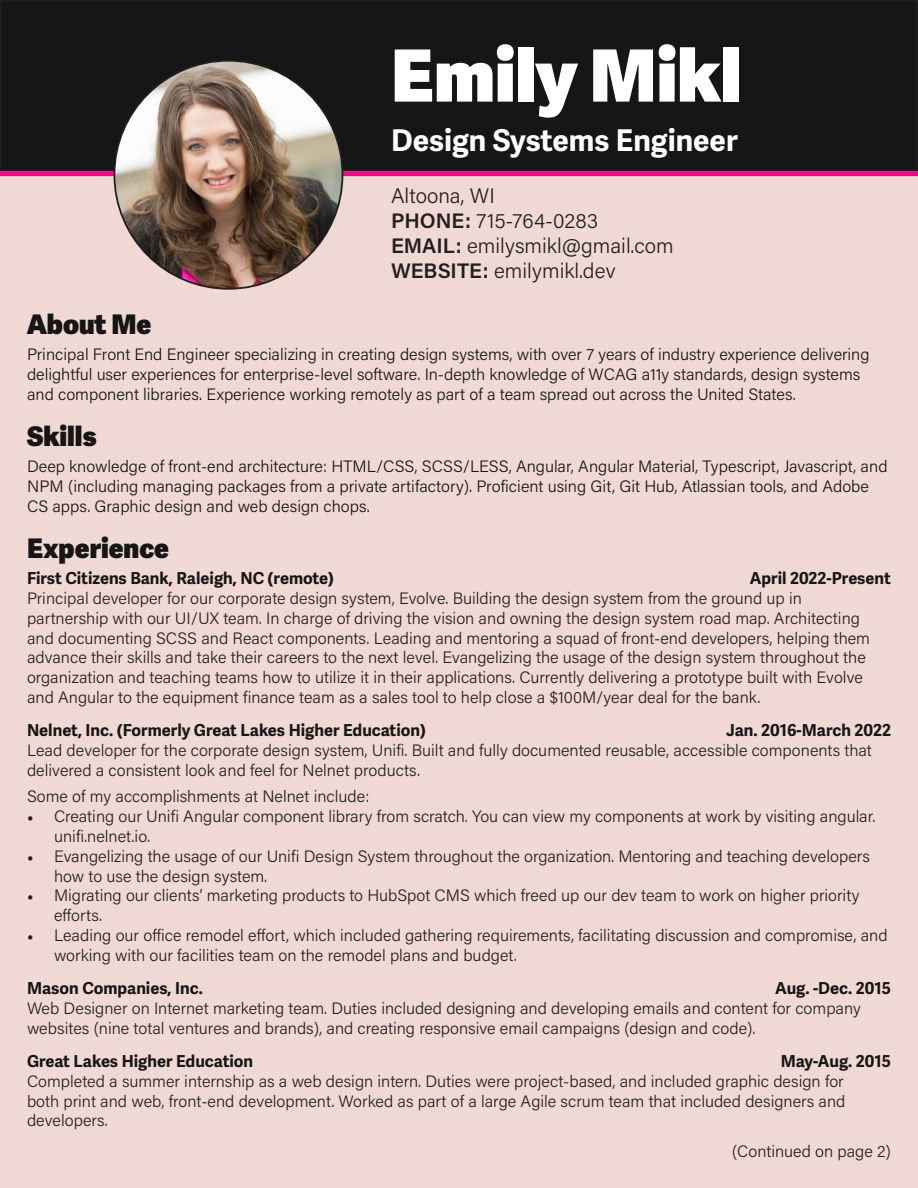
<style>
.page{position:relative;width:918px;height:1188px;background:#fff}
.page>*{position:absolute;margin:0;border:0;box-sizing:border-box;transform-origin:0 0}
.t1{font:800 72px "Adelle Sans";color:#fff}
.t2{font:700 30px "Adelle Sans";color:#fff}
.t3{font:800 27px "Adelle Sans";color:#161616}
.t4{font:300 21px "Acumin Pro";color:#231f20}
.t5{font:300 16.5px/19.8px "Acumin Pro";color:#231f20}
.t6{font:300 16.5px/19.8px "Acumin Pro";color:#161616}
.t7{font:700 16.5px "Adelle Sans";color:#161616}
.s1{font-weight:600}
.s2{font-family:"Minion Pro";font-weight:400}
</style>
<div class="page">
<div style="left:0;top:176px;width:918px;height:1012px;background:#f0d9d5"></div>
<div style="left:1px;top:1px;width:916px;height:170px;background:#161616"></div>
<div style="left:0;top:0;width:918px;height:172px;border:2px solid #231f20"></div>
<hr style="left:0;top:172px;width:918px;height:4px;background:#f4088a">
<img style="left:114px;top:61px;width:228px;height:228px;border-radius:114px">
<p class="t1" style="left:391px;top:29px;width:351px">Emily Mikl</p>
<p class="t2" style="left:391px;top:122px;width:348px">Design Systems Engineer</p>
<p class="t4" style="left:391px;top:181px;width:105px">Altoona, WI</p>
<p class="t4" style="left:391px;top:206px;width:209px"><span class="s1">PHONE:</span> 715-764-0283</p>
<p class="t4" style="left:391px;top:231px;width:284px"><span class="s1">EMAIL:</span> emilysmikl@gmail.com</p>
<p class="t4" style="left:391px;top:256px;width:226px"><span class="s1">WEBSITE:</span> emilymikl.dev</p>
<p class="t3" style="left:27px;top:307px;width:126px">About Me</p>
<p class="t6" style="left:27px;top:344px;width:844px">Principal Front End Engineer specializing in creating design systems, with over 7 years of industry experience delivering delightful user experiences for enterprise-level software. In-depth knowledge of WCAG a11y standards, design systems and component libraries. Experience working remotely as part of a team spread out across the United States.</p>
<p class="t3" style="left:27px;top:419px;width:71px">Skills</p>
<p class="t6" style="left:27px;top:456px;width:862px">Deep knowledge of front-end architecture: HTML/CSS, SCSS/LESS, Angular, Angular Material, Typescript, Javascript, and<br>NPM (including managing packages from a private artifactory). Proficient using Git, Git Hub, Atlassian tools, and Adobe<br>CS apps. Graphic design and web design chops.</p>
<p class="t3" style="left:27px;top:531px;width:144px">Experience</p>
<p class="t7" style="left:27px;top:568px;width:309px">First Citizens Bank, Raleigh, NC (remote)</p>
<p class="t7" style="left:750px;top:568px;width:143px">April 2022-Present</p>
<p class="t5" style="left:27px;top:588px;width:845px">Principal developer for our corporate design system, Evolve. Building the design system from the ground up in partnership with our UI/UX team. In charge of driving the vision and owning the design system road map. Architecting and documenting SCSS and React components. Leading and mentoring a squad of front-end developers, helping them advance their skills and take their careers to the next level. Evangelizing the usage of the design system throughout the organization and teaching teams how to utilize it in their applications. Currently delivering a prototype built with Evolve and Angular to the equipment finance team as a sales tool to help close a $100M/year deal for the bank.</p>
<p class="t7" style="left:27px;top:721px;width:401px">Nelnet, Inc. (Formerly Great Lakes Higher Education)</p>
<p class="t7" style="left:726px;top:721px;width:166px">Jan. 2016-March 2022</p>
<p class="t5" style="left:27px;top:740px;width:846px">Lead developer for the corporate design system, Unifi. Built and fully documented reusable, accessible components that delivered a consistent look and feel for Nelnet products.</p>
<p class="t5" style="left:27px;top:786px;width:344px">Some of my accomplishments at Nelnet include:</p>
<p class="t5" style="left:54px;top:806px;width:823px;text-indent:-27px"><span class="s2">•</span> Creating our Unifi Angular component library from scratch. You can view my components at work by visiting angular. unifi.nelnet.io.</p>
<p class="t5" style="left:54px;top:846px;width:817px;text-indent:-27px"><span class="s2">•</span> Evangelizing the usage of our Unifi Design System throughout the organization. Mentoring and teaching developers how to use the design system.</p>
<p class="t5" style="left:54px;top:885px;width:807px;text-indent:-27px"><span class="s2">•</span> Migrating our clients’ marketing products to HubSpot CMS which freed up our dev team to work on higher priority efforts.</p>
<p class="t5" style="left:54px;top:925px;width:835px;text-indent:-27px"><span class="s2">•</span> Leading our office remodel effort, which included gathering requirements, facilitating discussion and compromise, and working with our facilities team on the remodel plans and budget.</p>
<p class="t7" style="left:27px;top:978px;width:177px">Mason Companies, Inc.</p>
<p class="t7" style="left:775px;top:978px;width:117px">Aug. -Dec. 2015</p>
<p class="t5" style="left:27px;top:998px;width:835px">Web Designer on Internet marketing team. Duties included designing and developing emails and content for company websites (nine total ventures and brands), and creating responsive email campaigns (design and code).</p>
<p class="t7" style="left:27px;top:1051px;width:228px">Great Lakes Higher Education</p>
<p class="t7" style="left:781px;top:1051px;width:112px">May-Aug. 2015</p>
<p class="t5" style="left:27px;top:1071px;width:820px;text-align:justify">Completed a summer internship as a web design intern. Duties were project-based, and included graphic design for both print and web, front-end development. Worked as part of a large Agile scrum team that included designers and developers.</p>
<p class="t5" style="left:732px;top:1141px;width:160px">(Continued on page 2)</p>
</div>
